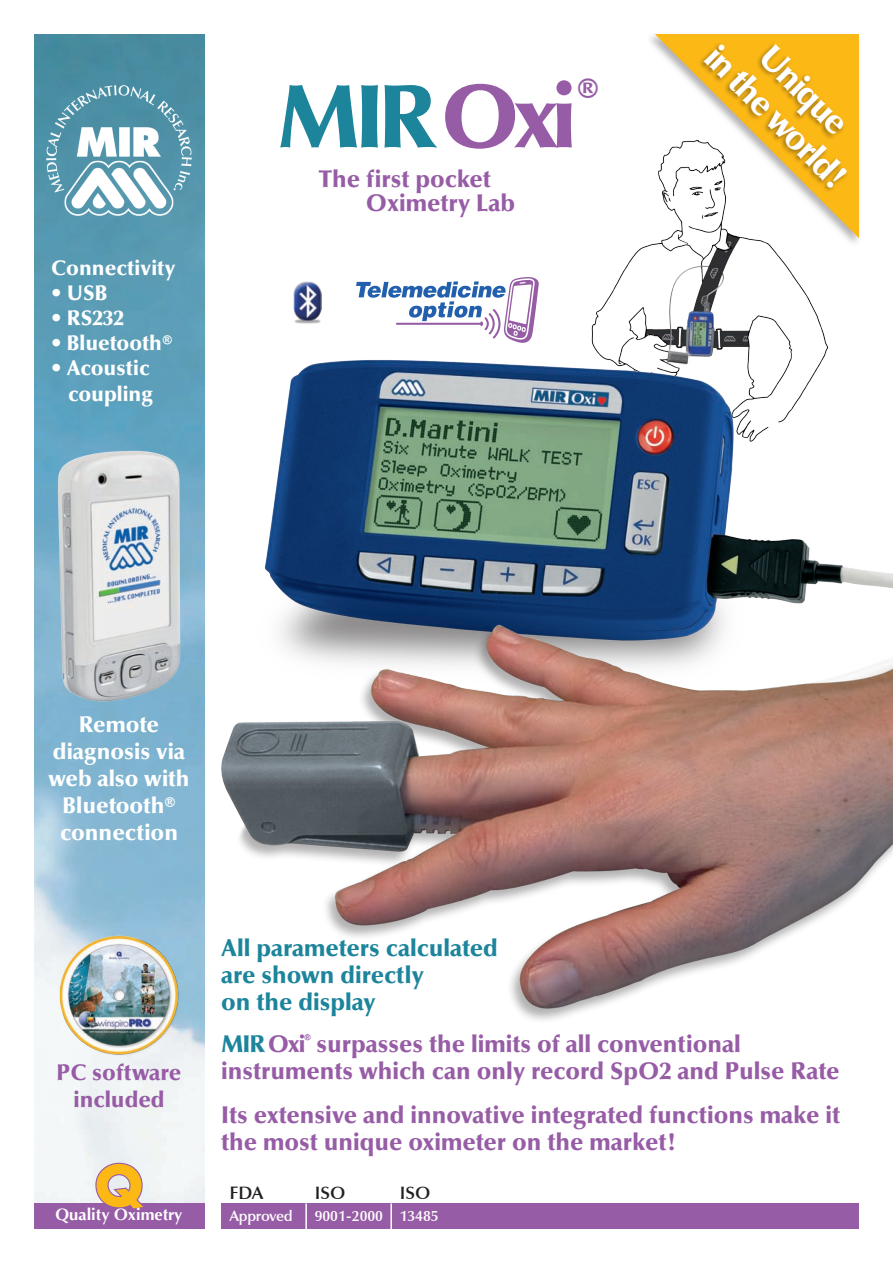
<style>
.page{position:relative;width:893px;height:1263px;background:#fff}
.page>*{position:absolute;margin:0;border:0;box-sizing:border-box;transform-origin:0 0}
.t1{font:900 90px "Optima LT";letter-spacing:-.075em;color:#1c849b}
.t2{font:700 54px "Futura";color:#fcb814}
.t3{font:900 34.5px "Optima LT";color:#fff}
.t4{font:900 24px/27px "Optima LT";color:#975ca6}
.t5{font:900 24px/27px "Optima LT";color:#1c849b}
.t6{font:900 22.5px/27px "Optima LT";color:#fff;text-align:center}
.t7{font:900 22.5px/27px "Optima LT";color:#975ca6;text-align:center}
.t8{font:900 21px/25.2px "Optima LT";color:#fff;text-align:right}
.t9{font:600 18px "Optima LT";color:#231f20}
.t10{font:700 16.5px "Optima LT";color:#fff}
.t11{font:600 15px "Optima LT";color:#fff}
.t12{font:600 15px "Optima LT";letter-spacing:-.03em;color:#fff}
.s1{color:#975ca6}
.s2{color:#1c849b}
</style>
<div class="page">
<img style="left:34px;top:34px;width:170px;height:1169px">
<div style="left:34px;top:1203px;width:170px;height:26px;background:#975ca6"></div>
<div style="left:221px;top:1203px;width:638px;height:26px;background:#975ca6"></div>
<hr style="left:305px;top:1203px;width:2px;height:26px;background:#fff">
<hr style="left:390px;top:1203px;width:2px;height:26px;background:#fff">
<svg style="left:655px;top:34px;width:204px;height:204px"></svg>
<img style="left:46px;top:85px;width:146px;height:131px">
<svg style="left:94px;top:1161px;width:52px;height:42px;background:#dad1e2"></svg>
<div style="left:697px;top:42px;width:153px;height:152px;background:#231f20;opacity:.5"></div>
<img style="left:592px;top:132px;width:243px;height:193px">
<img style="left:264px;top:325px;width:604px;height:246px">
<img style="left:201px;top:571px;width:692px;height:478px">
<img style="left:56px;top:448px;width:126px;height:255px">
<img style="left:55px;top:931px;width:128px;height:128px">
<svg style="left:356px;top:277px;width:183px;height:66px"></svg>
<img style="left:293px;top:282px;width:29px;height:44px">
<p class="t8" style="left:51px;top:255px;width:126px">Connectivity</p>
<p class="t8" style="left:51px;top:280px;width:58px">• USB</p>
<p class="t8" style="left:51px;top:305px;width:74px">• RS232</p>
<p class="t8" style="left:51px;top:331px;width:123px">• Bluetooth®</p>
<p class="t8" style="left:51px;top:356px;width:104px">• Acoustic coupling</p>
<h1 class="t1" style="left:276px;top:64px;width:324px">MIR<span class="s1">Oxi</span><sup>®</sup></h1>
<p class="t4" style="left:366px;top:167px;width:151px;line-height:24px;text-indent:-47px">The first pocket<br>Oximetry Lab</p>
<h3 class="t3" style="left:725px;top:37px;width:187px;rotate:45deg">in the world!</h3>
<h3 class="t3" style="left:779px;top:37px;width:112px;rotate:45deg">Unique</h3>
<p class="t6" style="left:49px;top:711px;width:142px">Remote diagnosis via web also with<br>Bluetooth® connection</p>
<p class="t7" style="left:57px;top:1059px;width:126px">PC software included</p>
<h2 class="t2" style="left:95px;top:1148px;width:49px">Q</h2>
<p class="t10" style="left:56px;top:1205px;width:129px">Quality Oximetry</p>
<p class="t5" style="left:221px;top:934px;width:278px">All parameters calculated are shown directly<br>on the display</p>
<p class="t4" style="left:221px;top:1030px;width:620px"><span class="s2">MIR</span> Oxi<sup>®</sup> surpasses the limits of all conventional instruments which can only record SpO2 and Pulse Rate</p>
<p class="t4" style="left:221px;top:1101px;width:620px">Its extensive and innovative integrated functions make it the most unique oximeter on the market!</p>
<p class="t9" style="left:230px;top:1182px;width:35px">FDA</p>
<p class="t12" style="left:230px;top:1207px;width:65px">Approved</p>
<p class="t9" style="left:315px;top:1182px;width:32px">ISO</p>
<p class="t9" style="left:400px;top:1182px;width:32px">ISO</p>
<p class="t11" style="left:315px;top:1207px;width:125px">9001-2000 13485</p>
</div>
